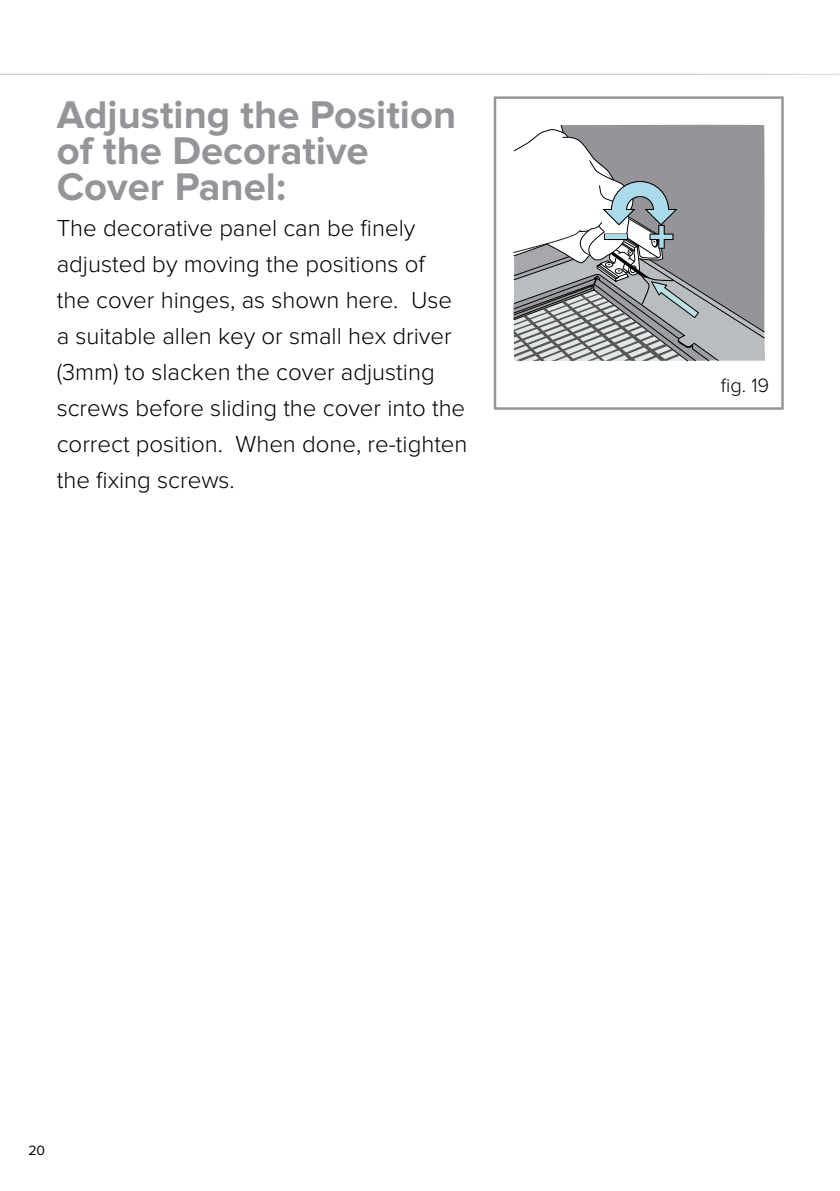
<style>
.page{position:relative;width:840px;height:1191px;background:#fff}
.page>*{position:absolute;margin:0;border:0;box-sizing:border-box;transform-origin:0 0}
.t1{font:700 40px/36px "Proxima Nova";color:#939598}
.t2{font:300 24px/36px "Proxima Nova";color:#000}
.t3{font:300 20px "Proxima Nova";color:#000}
.t4{font:14px "Proxima Nova";color:#000}
</style>
<div class="page">
<hr style="left:0;top:74px;width:839px;height:1px;background:#bcbec0">
<div style="left:493px;top:96px;width:290px;height:314px;background:#fff;border:2px solid #939598"></div>
<svg style="left:560px;top:124px;width:204px;height:5px"></svg>
<svg style="left:513px;top:129px;width:251px;height:233px"></svg>
<h1 class="t1" style="left:57px;top:98px;width:401px">Adjusting the Position of the Decorative<br>Cover Panel:</h1>
<p class="t2" style="left:57px;top:211px;width:412px">The decorative panel can be finely adjusted by moving the positions of<br>the cover hinges, as shown here. Use a suitable allen key or small hex driver (3mm) to slacken the cover adjusting screws before sliding the cover into the correct position. When done, re-tighten the fixing screws.</p>
<p class="t3" style="left:720px;top:374px;width:50px">fig. 19</p>
<p class="t4" style="left:28px;top:1142px;width:18px">20</p>
</div>
